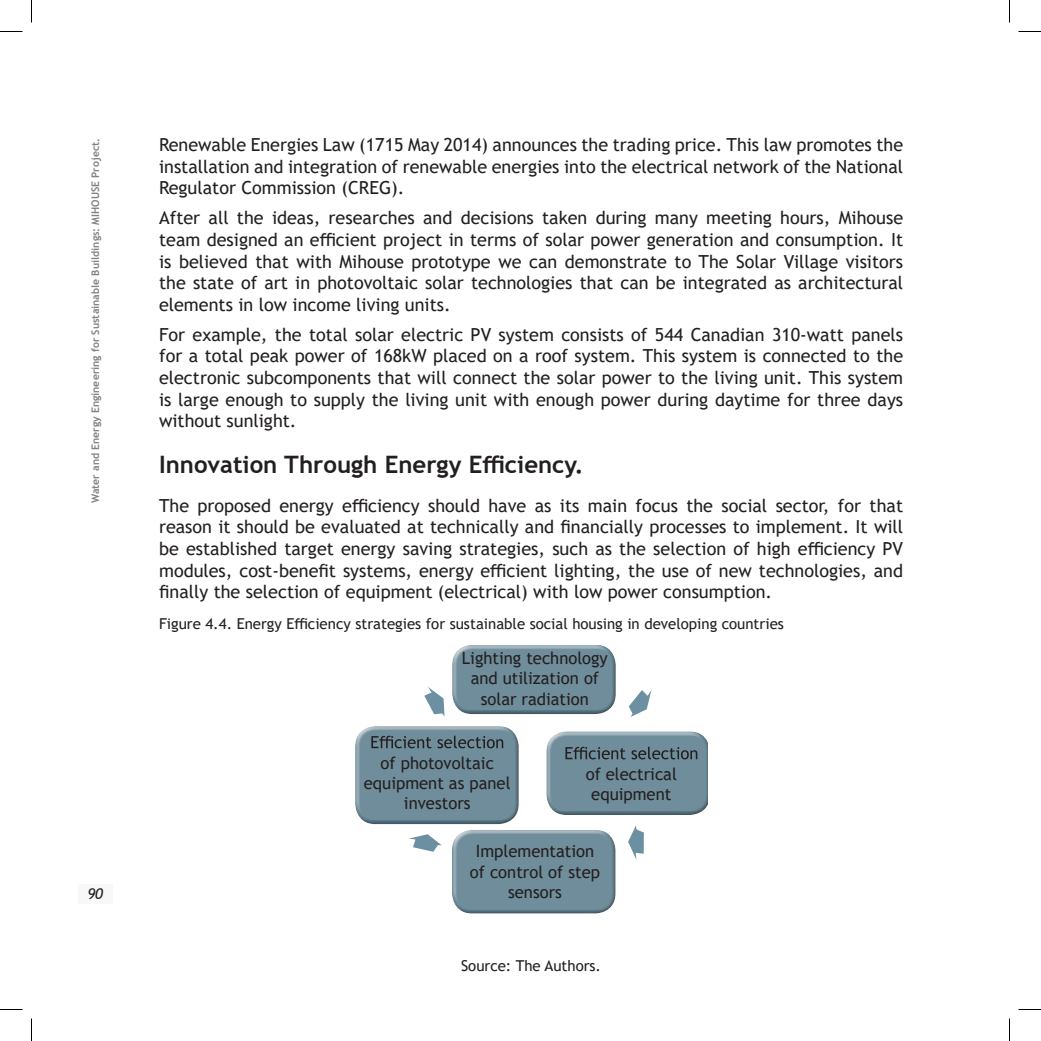
<style>
.page{position:relative;width:1041px;height:1041px;background:#fff}
.page>*{position:absolute;margin:0;border:0;box-sizing:border-box;transform-origin:0 0}
.titulo_2{font:700 24px "Trebuchet MS";color:#231f20}
.Cuerpo{font:18px/21.6px "Trebuchet MS";color:#231f20;text-align:justify}
.t1{font:16.95px/20.4px "Trebuchet MS";color:#231f20;text-align:center}
.source{font:15px "Trebuchet MS";color:#231f20}
.t2{font:italic 15px "Trebuchet MS";color:#231f20}
.t3{font:700 10.5px "Trebuchet MS";color:#808285}
</style>
<div class="page">
<div style="left:78px;top:884px;width:34px;height:19px;background:#f2f3f4"></div>
<svg style="left:452px;top:645px;width:164px;height:69px;background:#74909d"></svg>
<svg style="left:355px;top:726px;width:164px;height:99px;background:#75909d"></svg>
<svg style="left:371px;top:736px;width:132px;height:12px;background:#576b75"></svg>
<svg style="left:546px;top:731px;width:162px;height:84px;background:#728d99"></svg>
<svg style="left:452px;top:830px;width:164px;height:84px;background:#75919e"></svg>
<svg style="left:629px;top:690px;width:22px;height:27px"></svg>
<svg style="left:628px;top:826px;width:16px;height:34px"></svg>
<svg style="left:409px;top:834px;width:33px;height:18px"></svg>
<svg style="left:424px;top:687px;width:21px;height:29px"></svg>
<svg style="left:0;top:31px;width:22px;height:1px"></svg>
<svg style="left:1018px;top:31px;width:23px;height:1px"></svg>
<svg style="left:0;top:1009px;width:22px;height:1px"></svg>
<svg style="left:1018px;top:1009px;width:23px;height:1px"></svg>
<svg style="left:31px;top:0;width:1px;height:23px"></svg>
<svg style="left:31px;top:1018px;width:1px;height:23px"></svg>
<svg style="left:1009px;top:0;width:1px;height:23px"></svg>
<svg style="left:1009px;top:1018px;width:1px;height:23px"></svg>
<p class="t3" style="left:89px;top:503px;width:367px;rotate:-90deg">Water and Energy Engineering for Sustainable Buildings: MIHOUSE Project.</p>
<p class="Cuerpo" style="left:159px;top:134px;width:746px">Renewable Energies Law (1715 May 2014) announces the trading price. This law promotes the installation and integration of renewable energies into the electrical network of the National Regulator Commission (CREG).</p>
<p class="Cuerpo" style="left:159px;top:207px;width:746px">After all the ideas, researches and decisions taken during many meeting hours, Mihouse team designed an efficient project in terms of solar power generation and consumption. It is believed that with Mihouse prototype we can demonstrate to The Solar Village visitors the state of art in photovoltaic solar technologies that can be integrated as architectural elements in low income living units.</p>
<p class="Cuerpo" style="left:159px;top:324px;width:746px">For example, the total solar electric PV system consists of 544 Canadian 310-watt panels for a total peak power of 168kW placed on a roof system. This system is connected to the electronic subcomponents that will connect the solar power to the living unit. This system is large enough to supply the living unit with enough power during daytime for three days without sunlight.</p>
<p class="titulo_2" style="left:159px;top:450px;width:426px">Innovation Through Energy Efficiency.</p>
<p class="Cuerpo" style="left:159px;top:494px;width:746px">The proposed energy efficiency should have as its main focus the social sector, for that reason it should be evaluated at technically and financially processes to implement. It will be established target energy saving strategies, such as the selection of high efficiency PV modules, cost-benefit systems, energy efficient lighting, the use of new technologies, and finally the selection of equipment (electrical) with low power consumption.</p>
<p class="source" style="left:159px;top:614px;width:626px">Figure 4.4. Energy Efficiency strategies for sustainable social housing in developing countries</p>
<p class="t1" style="left:462px;top:648px;width:147px">Lighting technology and utilization of solar radiation</p>
<p class="t2" style="left:87px;top:885px;width:17px">90</p>
<p class="t1" style="left:364px;top:752px;width:148px">of photovoltaic equipment as panel investors</p>
<p class="t1" style="left:586px;top:763px;width:93px">of electrical equipment</p>
<p class="t1" style="left:470px;top:841px;width:132px">Implementation of control of step sensors</p>
<p class="source" style="left:461px;top:957px;width:142px">Source: The Authors.</p>
</div>
